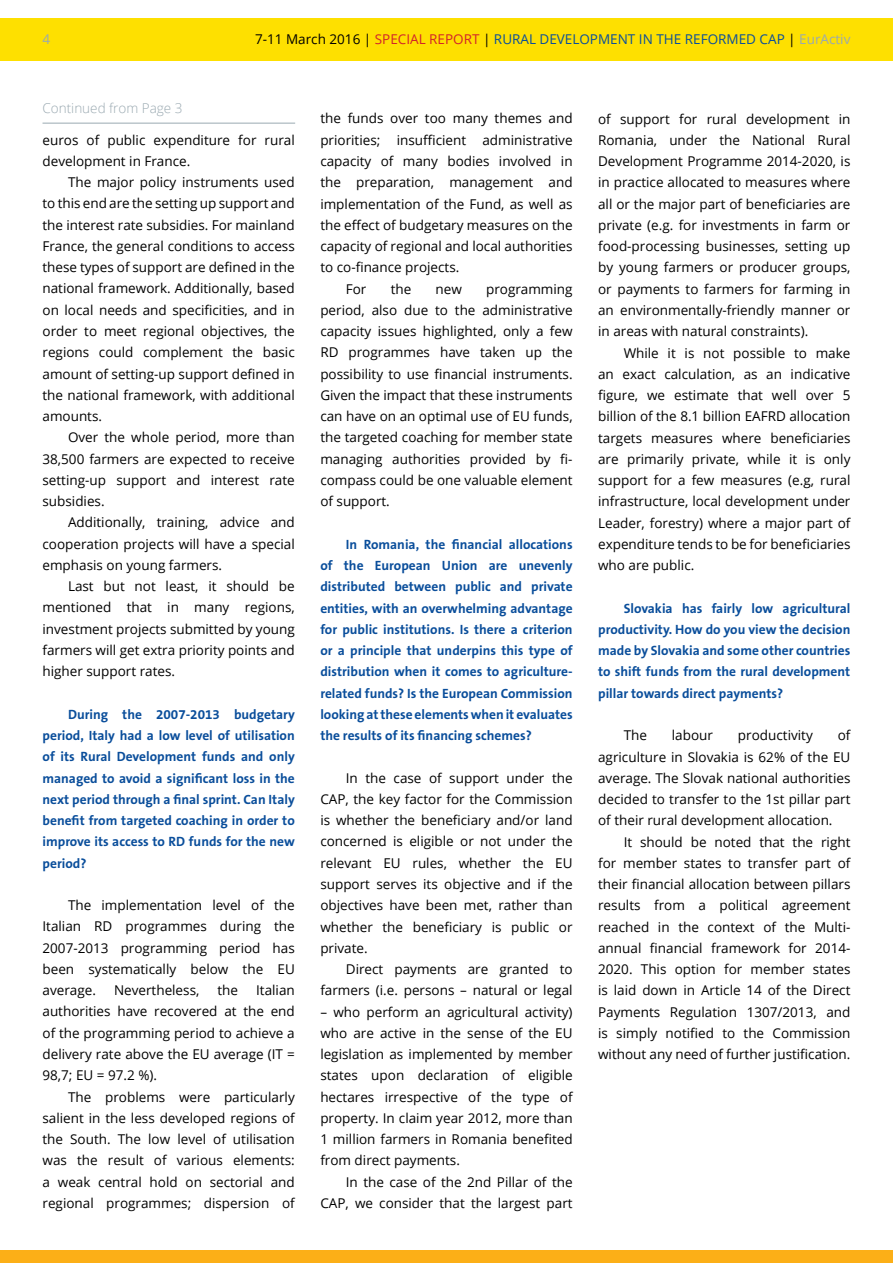
<style>
.page{position:relative;width:893px;height:1263px;background:#fff}
.page>*{position:absolute;margin:0;border:0;box-sizing:border-box;transform-origin:0 0}
.t1{font:13.5px/21.3px "Open Sans";color:#000;text-align:justify}
.t2{font:700 13.5px/21.3px "The Sans B7";color:#0a4e9b;text-align:justify}
.t3{font:13.5px "Open Sans";color:#0a4e9b}
.t4{font:300 13.5px "Open Sans";color:#9aa9b1}
.t5{font:13.5px "Open Sans";color:#9aa9b1}
.s1{color:#000}
.s2{color:#d2232a}
.s3{color:#9aa9b1}
</style>
<div class="page">
<div style="left:0;top:18px;width:893px;height:42px;background:#fee000"></div>
<div style="left:0;top:1250px;width:893px;height:13px;background:#fcaf17"></div>
<hr style="left:43px;top:123px;width:252px;height:1px;background:#9aa9b1">
<p class="t5" style="left:43px;top:30px;width:9px">4</p>
<p class="t3" style="left:255px;top:30px;width:597px"><span class="s1">7-11 March 2016 |</span> <span class="s2">SPECIAL REPORT</span> <span class="s1">|</span> RURAL DEVELOPMENT IN THE REFORMED CAP <span class="s1">|</span> <span class="s3">EurActiv</span></p>
<p class="t4" style="left:43px;top:99px;width:142px">Continued from Page 3</p>
<p class="t1" style="left:43px;top:129px;width:254px">euros of public expenditure for rural development in France.</p>
<p class="t1" style="left:43px;top:171px;width:254px;text-indent:26px">The major policy instruments used to this end are the setting up support and the interest rate subsidies. For mainland France, the general conditions to access these types of support are defined in the national framework. Additionally, based on local needs and specificities, and in order to meet regional objectives, the regions could complement the basic amount of setting-up support defined in the national framework, with additional amounts.</p>
<p class="t1" style="left:43px;top:426px;width:254px;text-indent:26px">Over the whole period, more than 38,500 farmers are expected to receive setting-up support and interest rate subsidies.</p>
<p class="t1" style="left:43px;top:511px;width:254px;text-indent:26px">Additionally, training, advice and cooperation projects will have a special emphasis on young farmers.</p>
<p class="t1" style="left:43px;top:575px;width:254px;text-indent:26px">Last but not least, it should be mentioned that in many regions, investment projects submitted by young farmers will get extra priority points and higher support rates.</p>
<p class="t2" style="left:43px;top:704px;width:254px;text-indent:26px">During the 2007-2013 budgetary period, Italy had a low level of utilisation of its Rural Development funds and only managed to avoid a significant loss in the next period through a final sprint. Can Italy benefit from targeted coaching in order to improve its access to RD funds for the new period?</p>
<p class="t1" style="left:43px;top:894px;width:254px;text-indent:26px">The implementation level of the Italian RD programmes during the 2007-2013 programming period has been systematically below the EU average.</p>
<p class="t1" style="left:43px;top:979px;width:254px;text-indent:214px">Italian authorities have recovered at the end of the programming period to achieve a delivery rate above the EU average (IT = 98,7; EU = 97.2 %).</p>
<p class="t1" style="left:43px;top:1085px;width:254px;text-indent:26px">The problems were particularly salient in the less developed regions of the South. The low level of utilisation was the result of various elements: a weak central hold on sectorial and regional programmes; dispersion of</p>
<p class="t1" style="left:114px;top:979px;width:87px">Nevertheless,</p>
<p class="t1" style="left:217px;top:979px;width:22px">the</p>
<p class="t1" style="left:320px;top:108px;width:254px">the funds over too many themes and</p>
<p class="t1" style="left:320px;top:129px;width:254px">priorities; insufficient administrative</p>
<p class="t1" style="left:320px;top:150px;width:254px">capacity of many bodies involved in</p>
<p class="t1" style="left:320px;top:171px;width:254px">the preparation, management and</p>
<p class="t1" style="left:320px;top:193px;width:254px">implementation of the Fund, as well as</p>
<p class="t1" style="left:320px;top:214px;width:254px">the effect of budgetary measures on the</p>
<p class="t1" style="left:320px;top:235px;width:254px">capacity of regional and local authorities</p>
<p class="t1" style="left:320px;top:256px;width:141px">to co-finance projects.</p>
<p class="t1" style="left:346px;top:278px;width:22px">For</p>
<p class="t1" style="left:391px;top:278px;width:22px">the</p>
<p class="t1" style="left:435px;top:278px;width:28px">new</p>
<p class="t1" style="left:320px;top:278px;width:254px;text-indent:166px">programming period, also due to the administrative capacity issues highlighted, only a few RD programmes have taken up the possibility to use financial instruments.<br>Given the impact that these instruments can have on an optimal use of EU funds, the targeted coaching for member state managing authorities provided by fi&shy;compass could be one valuable element of support.</p>
<p class="t2" style="left:320px;top:534px;width:254px;text-indent:26px">In Romania, the financial allocations of the European Union are unevenly distributed between public and private entities, with an overwhelming advantage for public institutions. Is there a criterion or a principle that underpins this type of distribution when it comes to agriculture&shy;related funds? Is the European Commission looking at these elements when it evaluates the results of its financing schemes?</p>
<p class="t1" style="left:320px;top:767px;width:254px;text-indent:26px">In the case of support under the CAP, the key factor for the Commission is whether the beneficiary and/or land concerned is eligible or not under the relevant EU rules, whether the EU support serves its objective and if the objectives have been met, rather than whether the beneficiary is public or private.</p>
<p class="t1" style="left:320px;top:958px;width:254px;text-align:right">Direct payments are granted to farmers (i.e. persons – natural or legal</p>
<p class="t1" style="left:320px;top:1001px;width:254px">– who perform an agricultural activity) who are active in the sense of the EU legislation as implemented by member states upon declaration of eligible hectares irrespective of the type of property. In claim year 2012, more than 1 million farmers in Romania benefited from direct payments.</p>
<p class="t1" style="left:320px;top:1171px;width:254px;text-align:right">In the case of the 2nd Pillar of the<br>CAP, we consider that the largest part</p>
<p class="t1" style="left:598px;top:108px;width:254px">of support for rural development in Romania, under the National Rural Development Programme 2014-2020, is in practice allocated to measures where all or the major part of beneficiaries are private (e.g. for investments in farm or food-processing businesses, setting up by young farmers or producer groups, or payments to farmers for farming in an environmentally-friendly manner or in areas with natural constraints).</p>
<p class="t1" style="left:598px;top:342px;width:254px;text-indent:26px">While it is not possible to make an exact calculation, as an indicative figure, we estimate that well over 5 billion of the 8.1 billion EAFRD allocation targets measures where beneficiaries are primarily private, while it is only support for a few measures (e.g, rural infrastructure, local development under Leader, forestry) where a major part of expenditure tends to be for beneficiaries who are public.</p>
<p class="t2" style="left:598px;top:598px;width:254px;text-indent:26px">Slovakia has fairly low agricultural productivity. How do you view the decision made by Slovakia and some other countries to shift funds from the rural development pillar towards direct payments?</p>
<p class="t1" style="left:624px;top:724px;width:25px">The</p>
<p class="t1" style="left:672px;top:724px;width:43px">labour</p>
<p class="t1" style="left:738px;top:724px;width:76px">productivity</p>
<p class="t1" style="left:598px;top:724px;width:254px;text-indent:240px">of agriculture in Slovakia is 62% of the EU average. The Slovak national authorities decided to transfer to the 1st pillar part of their rural development allocation.</p>
<p class="t1" style="left:598px;top:831px;width:254px;text-indent:26px">It should be noted that the right for member states to transfer part of their financial allocation between pillars results from a political agreement reached in the context of the Multi&shy;annual financial framework for 2014- 2020. This option for member states is laid down in Article 14 of the Direct Payments Regulation 1307/2013, and is simply notified to the Commission without any need of further justification.</p>
</div>
